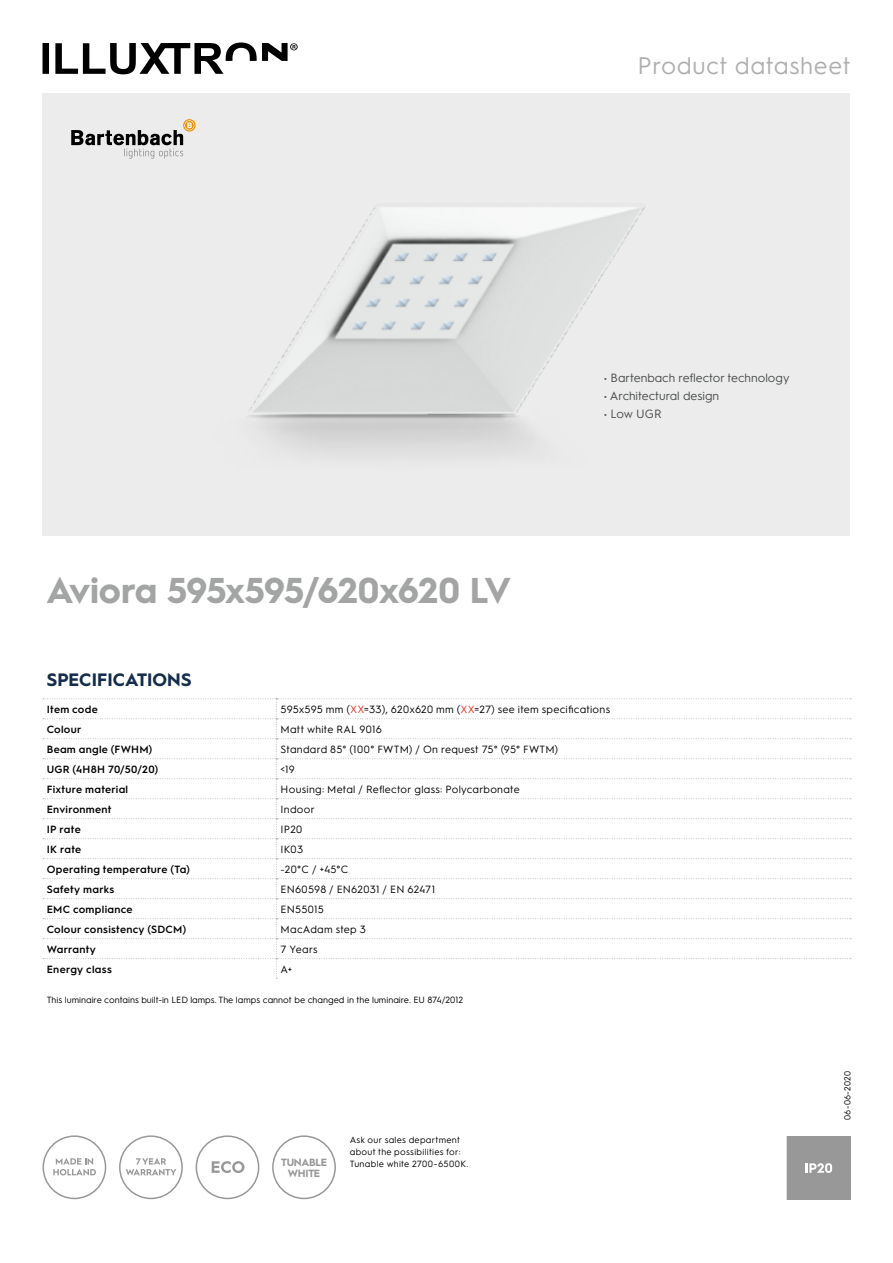
<style>
.page{position:relative;width:893px;height:1263px;background:#fff}
.page>*{position:absolute;margin:0;border:0;box-sizing:border-box;transform-origin:0 0}
.t1{font:700 36px "Hurme Geometric Sans 1";letter-spacing:-.02em;color:#a3a4a4}
.t2{font:24px "Hurme Geometric Sans 1";letter-spacing:.025em;color:#afafb0}
.t3{font:700 18px "Hurme Geometric Sans 1";letter-spacing:.005em;color:#152c4d}
.t4{font:12px "Hurme Geometric Sans 1";color:#494b4c}
.t5{font:10.5px "Hurme Geometric Sans 1";letter-spacing:.025em;color:#000}
.t6{font:600 10.5px "Hurme Geometric Sans 1";letter-spacing:.025em;color:#000}
.t7{font:700 10.5px/11.2px "Hurme Geometric Sans 1";letter-spacing:-.025em;color:#989898;text-align:center}
.t8{font:9px "Hurme Geometric Sans 1";color:#000}
.t9{font:9px/12px "Hurme Geometric Sans 1";letter-spacing:.03em;color:#000}
.t10{font:8.7px "Hurme Geometric Sans 1";letter-spacing:.025em;color:#000}
.s1{color:#dc291a}
</style>
<div class="page">
<div style="left:43px;top:94px;width:807px;height:442px;background:#ececec"></div>
<svg style="left:43px;top:43px;width:255px;height:31px"></svg>
<img style="left:249px;top:204px;width:396px;height:249px">
<svg style="left:53px;top:1158px;width:43px;height:17px"></svg>
<div style="left:43px;top:1135px;width:63px;height:64px;border:2px solid #989898;border-radius:50%"></div>
<svg style="left:212px;top:1161px;width:32px;height:12px"></svg>
<div style="left:196px;top:1135px;width:63px;height:64px;border:2px solid #989898;border-radius:50%"></div>
<div style="left:272px;top:1135px;width:64px;height:64px;border:2px solid #989898;border-radius:50%"></div>
<svg style="left:126px;top:1158px;width:50px;height:17px"></svg>
<div style="left:119px;top:1135px;width:64px;height:64px;border:2px solid #989898;border-radius:50%"></div>
<div style="left:787px;top:1136px;width:63px;height:64px;background:#989898"></div>
<svg style="left:43px;top:698px;width:808px;height:281px"></svg>
<svg style="left:183px;top:119px;width:13px;height:13px"></svg>
<svg style="left:71px;top:120px;width:123px;height:39px"></svg>
<h2 class="t2" style="left:637px;top:49px;width:215px">Product datasheet</h2>
<h1 class="t1" style="left:46px;top:565px;width:466px">Aviora 595x595/620x620 LV</h1>
<p class="t4" style="left:604px;top:370px;width:187px">• Bartenbach reflector technology</p>
<p class="t4" style="left:604px;top:388px;width:117px">• Architectural design</p>
<p class="t4" style="left:604px;top:406px;width:59px">• Low UGR</p>
<h3 class="t3" style="left:47px;top:667px;width:146px">SPECIFICATIONS</h3>
<p class="t6" style="left:47px;top:702px;width:53px">Item code</p>
<p class="t5" style="left:281px;top:702px;width:331px">595x595 mm (<span class="s1">XX</span>=33), 620x620 mm (<span class="s1">XX</span>=27) see item specifications</p>
<p class="t6" style="left:47px;top:722px;width:36px">Colour</p>
<p class="t5" style="left:281px;top:722px;width:103px">Matt white RAL 9016</p>
<p class="t6" style="left:47px;top:742px;width:107px">Beam angle (FWHM)</p>
<p class="t5" style="left:281px;top:742px;width:279px">Standard 85° (100° FWTM) / On request 75° (95° FWTM)</p>
<p class="t6" style="left:47px;top:762px;width:113px">UGR (4H8H 70/50/20)</p>
<p class="t5" style="left:281px;top:762px;width:16px">&lt;19</p>
<p class="t6" style="left:47px;top:782px;width:83px">Fixture material</p>
<p class="t5" style="left:281px;top:782px;width:241px">Housing: Metal / Reflector glass: Polycarbonate</p>
<p class="t6" style="left:47px;top:802px;width:66px">Environment</p>
<p class="t5" style="left:281px;top:802px;width:36px">Indoor</p>
<p class="t6" style="left:47px;top:822px;width:36px">IP rate</p>
<p class="t5" style="left:281px;top:822px;width:23px">IP20</p>
<p class="t6" style="left:47px;top:842px;width:36px">IK rate</p>
<p class="t5" style="left:281px;top:842px;width:24px">IK03</p>
<p class="t6" style="left:47px;top:862px;width:145px">Operating temperature (Ta)</p>
<p class="t5" style="left:281px;top:862px;width:69px">-20°C / +45°C</p>
<p class="t6" style="left:47px;top:882px;width:69px">Safety marks</p>
<p class="t5" style="left:281px;top:882px;width:156px">EN60598 / EN62031 / EN 62471</p>
<p class="t6" style="left:47px;top:902px;width:87px">EMC compliance</p>
<p class="t5" style="left:281px;top:902px;width:45px">EN55015</p>
<p class="t6" style="left:47px;top:922px;width:141px">Colour consistency (SDCM)</p>
<p class="t5" style="left:281px;top:922px;width:87px">MacAdam step 3</p>
<p class="t6" style="left:47px;top:942px;width:51px">Warranty</p>
<p class="t5" style="left:281px;top:942px;width:38px">7 Years</p>
<p class="t6" style="left:47px;top:962px;width:67px">Energy class</p>
<p class="t5" style="left:281px;top:962px;width:13px">A+</p>
<p class="t8" style="left:47px;top:993px;width:418px">This luminaire contains built-in LED lamps. The lamps cannot be changed in the luminaire. EU 874/2012</p>
<p class="t7" style="left:281px;top:1156px;width:47px">TUNABLE<br>WHITE</p>
<p class="t9" style="left:350px;top:1133px;width:120px">Ask our sales department about the possibilities for:<br>Tunable white 2700-6500K.</p>
<p class="t10" style="left:841px;top:1120px;width:50px;rotate:-90deg">06-06-2020</p>
</div>
